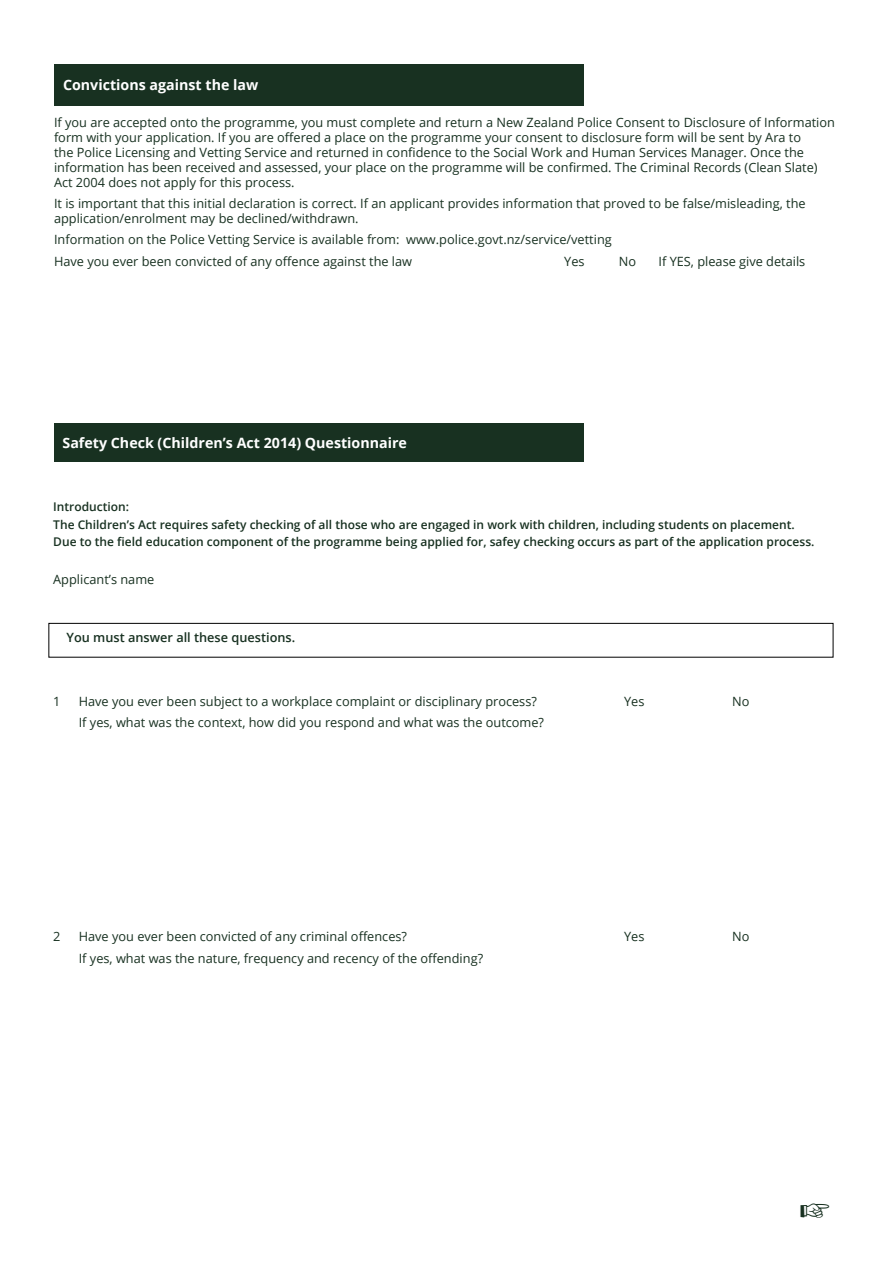
<style>
.page{position:relative;width:893px;height:1263px;background:#fff}
.page>*{position:absolute;margin:0;border:0;box-sizing:border-box;transform-origin:0 0}
.t1{font:700 14.25px "Open Sans";color:#fff}
.t2{font:12.75px/15px "Open Sans";color:#183121}
.t3{font:600 12.75px "Open Sans";color:#183121}
.t4{font:600 12px/17.1px "Open Sans";color:#183121}
</style>
<div class="page">
<div style="left:48px;top:623px;width:785px;height:34px;border:1px solid #000"></div>
<div style="left:54px;top:423px;width:530px;height:39px;background:#183121"></div>
<div style="left:55px;top:64px;width:529px;height:41px;background:#183121"></div>
<p class="t1" style="left:63px;top:75px;width:197px">Convictions against the law</p>
<p class="t2" style="left:54px;top:114px;width:782px">If you are accepted onto the programme, you must complete and return a New Zealand Police Consent to Disclosure of Information form with your application. If you are offered a place on the programme your consent to disclosure form will be sent by Ara to<br>the Police Licensing and Vetting Service and returned in confidence to the Social Work and Human Services Manager. Once the information has been received and assessed, your place on the programme will be confirmed. The Criminal Records (Clean Slate)<br>Act 2004 does not apply for this process.</p>
<p class="t2" style="left:54px;top:195px;width:753px">It is important that this initial declaration is correct. If an applicant provides information that proved to be false/misleading, the application/enrolment may be declined/withdrawn.</p>
<p class="t2" style="left:54px;top:229px;width:559px;line-height:21.5px">Information on the Police Vetting Service is available from: www.police.govt.nz/service/vetting<br>Have you ever been convicted of any offence against the law</p>
<p class="t2" style="left:564px;top:253px;width:22px">Yes</p>
<p class="t2" style="left:619px;top:253px;width:19px">No</p>
<p class="t2" style="left:658px;top:253px;width:148px">If YES, please give details</p>
<p class="t1" style="left:63px;top:433px;width:346px">Safety Check (Children’s Act 2014) Questionnaire</p>
<p class="t4" style="left:53px;top:498px;width:763px">Introduction:<br>The Children’s Act requires safety checking of all those who are engaged in work with children, including students on placement.<br>Due to the field education component of the programme being applied for, safey checking occurs as part of the application process.</p>
<p class="t2" style="left:53px;top:572px;width:103px">Applicant’s name</p>
<p class="t3" style="left:67px;top:628px;width:230px">You must answer all these questions.</p>
<p class="t2" style="left:53px;top:693px;width:9px">1</p>
<p class="t2" style="left:79px;top:693px;width:460px">Have you ever been subject to a workplace complaint or disciplinary process?</p>
<p class="t2" style="left:624px;top:693px;width:22px">Yes</p>
<p class="t2" style="left:732px;top:693px;width:19px">No</p>
<p class="t2" style="left:79px;top:715px;width:467px">If yes, what was the context, how did you respond and what was the outcome?</p>
<p class="t2" style="left:53px;top:929px;width:9px">2</p>
<p class="t2" style="left:79px;top:929px;width:330px">Have you ever been convicted of any criminal offences?</p>
<p class="t2" style="left:624px;top:929px;width:22px">Yes</p>
<p class="t2" style="left:732px;top:929px;width:19px">No</p>
<p class="t2" style="left:79px;top:950px;width:406px">If yes, what was the nature, frequency and recency of the offending?</p>
</div>
